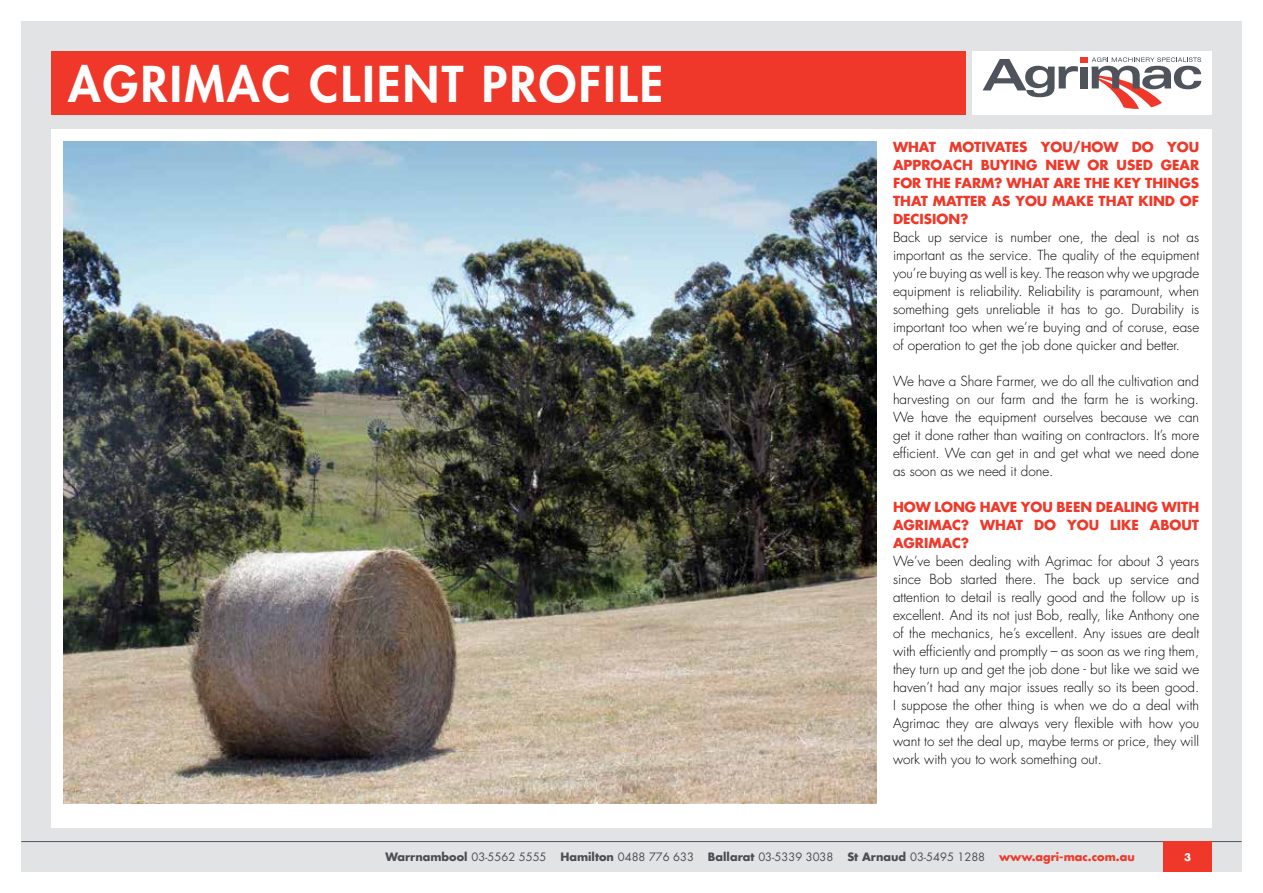
<style>
.page{position:relative;width:1263px;height:893px;background:#fff}
.page>*{position:absolute;margin:0;border:0;box-sizing:border-box;transform-origin:0 0}
.t1{font:800 48px "Futura LT";letter-spacing:.05em;color:#fff}
.t2{font:300 13.5px/18px "Futura LT";color:#000;text-align:justify}
.t3{font:700 13.5px/18px "Futura LT";color:#ef3829;text-align:justify}
.t4{font:11.25px "Futura LT";color:#4b4f54}
.t5{font:700 10.2px "Futura LT";color:#fff}
.s1{font-weight:700}
.s2{font-weight:700;color:#ef3829}
</style>
<div class="page">
<div style="left:21px;top:21px;width:1221px;height:851px;background:#e2e3e4"></div>
<hr style="left:21px;top:841px;width:1221px;height:1px;background:#4f545c">
<div style="left:1163px;top:841px;width:49px;height:31px;background:#ef3829"></div>
<div style="left:51px;top:51px;width:914px;height:64px;background:#ef3829"></div>
<div style="left:972px;top:51px;width:240px;height:64px;background:#fff"></div>
<div style="left:1080px;top:57px;width:8px;height:5px;background:#ef3829"></div>
<svg style="left:983px;top:59px;width:95px;height:38px"></svg>
<div style="left:1080px;top:67px;width:8px;height:21px;background:#4f545c"></div>
<svg style="left:1091px;top:57px;width:110px;height:52px"></svg>
<div style="left:51px;top:129px;width:1161px;height:698px;background:#fff"></div>
<img style="left:64px;top:142px;width:812px;height:662px">
<h1 class="t1" style="left:68px;top:52px;width:597px">AGRIMAC CLIENT PROFILE</h1>
<p class="t3" style="left:893px;top:138px;width:308px">WHAT MOTIVATES YOU/HOW DO YOU APPROACH BUYING NEW OR USED GEAR FOR THE FARM? WHAT ARE THE KEY THINGS THAT MATTER AS YOU MAKE THAT KIND OF DECISION?</p>
<p class="t2" style="left:893px;top:229px;width:308px">Back up service is number one, the deal is not as important as the service. The quality of the equipment you’re buying as well is key. The reason why we upgrade equipment is reliability. Reliability is paramount, when something gets unreliable it has to go. Durability is important too when we’re buying and of coruse, ease of operation to get the job done quicker and better.</p>
<p class="t2" style="left:893px;top:373px;width:308px">We have a Share Farmer, we do all the cultivation and harvesting on our farm and the farm he is working.<br>We have the equipment ourselves because we can get it done rather than waiting on contractors. It’s more efficient. We can get in and get what we need done as soon as we need it done.</p>
<p class="t3" style="left:893px;top:498px;width:308px">HOW LONG HAVE YOU BEEN DEALING WITH AGRIMAC? WHAT DO YOU LIKE ABOUT AGRIMAC?</p>
<p class="t2" style="left:893px;top:553px;width:308px">We’ve been dealing with Agrimac for about 3 years since Bob started there. The back up service and attention to detail is really good and the follow up is excellent. And its not just Bob, really, like Anthony one of the mechanics, he’s excellent. Any issues are dealt with efficiently and promptly – as soon as we ring them, they turn up and get the job done - but like we said we haven’t had any major issues really so its been good.<br>I suppose the other thing is when we do a deal with Agrimac they are always very flexible with how you want to set the deal up, maybe terms or price, they will work with you to work something out.</p>
<p class="t4" style="left:385px;top:850px;width:751px"><span class="s1">WARRNAMBOOL</span> 03-5562 5555 <span class="s1">HAMILTON</span> 0488 776 633 <span class="s1">BALLARAT</span> 03-5339 3038 <span class="s1">ST ARNAUD</span> 03-5495 1288 <span class="s2">WWW.AGRI-MAC.COM.AU</span></p>
<p class="t5" style="left:1184px;top:850px;width:8px">3</p>
</div>
